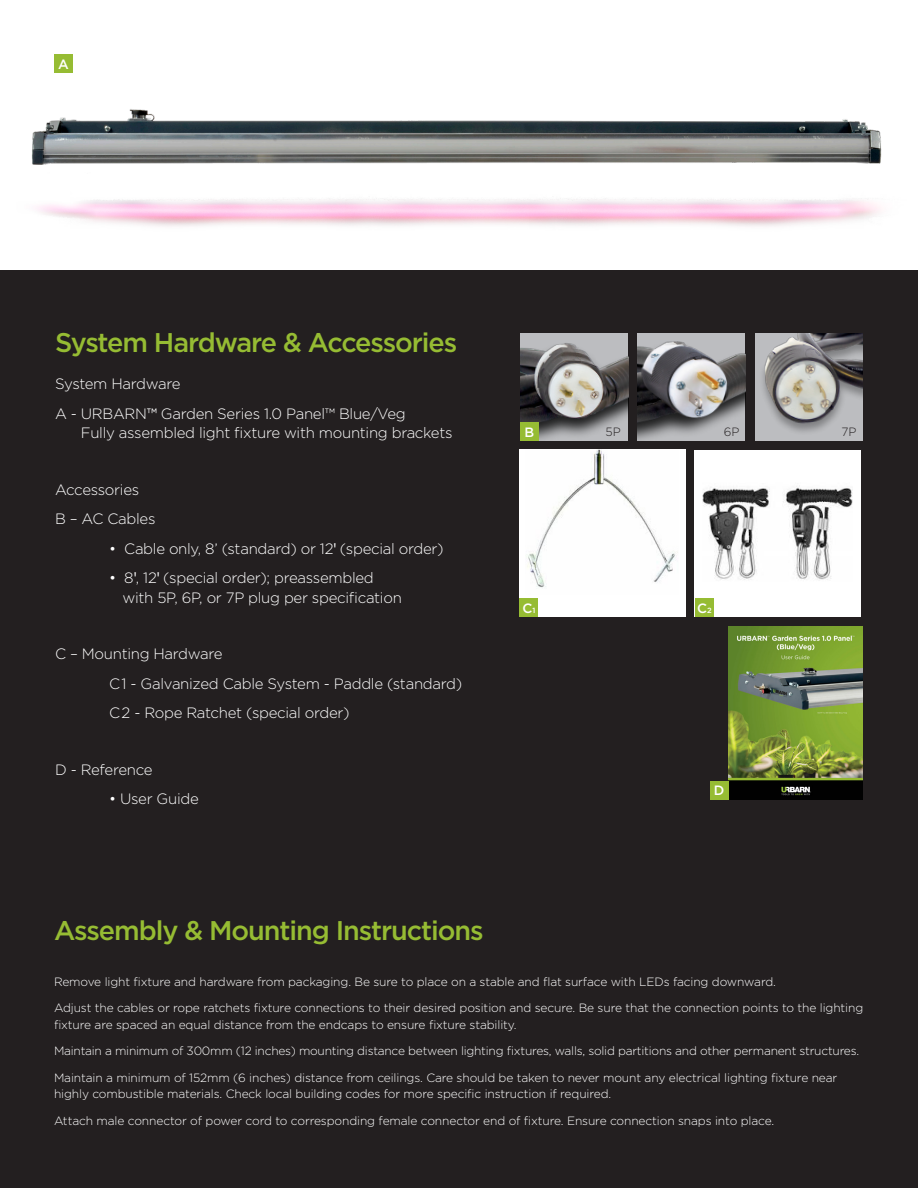
<style>
.page{position:relative;width:918px;height:1188px;background:#fff}
.page>*{position:absolute;margin:0;border:0;box-sizing:border-box;transform-origin:0 0}
.t1{font:500 27px "Gotham";letter-spacing:-.04em;color:#96bc33}
.Main_body_copy{font:300 15px/19.5px "Gotham";letter-spacing:-.02em;color:#fff}
.t2{font:500 13.5px "Gotham";color:#fff}
.Main_body_copy-2{font:300 12px/16.5px "Gotham";letter-spacing:-.01em;color:#fff}
.t3{font:300 12px "Gotham";color:#231f20}
.s1{font-weight:400}
.s2{font-family:"Helvetica";font-weight:400}
.s3{font-size:7.5px}
</style>
<div class="page">
<img style="left:32px;top:109px;width:850px;height:56px">
<div style="left:0;top:270px;width:918px;height:918px;background:#231f20"></div>
<div style="left:54px;top:54px;width:19px;height:19px;background:#96bc33"></div>
<img style="left:755px;top:333px;width:108px;height:108px">
<img style="left:520px;top:333px;width:108px;height:108px">
<img style="left:638px;top:333px;width:108px;height:108px">
<div style="left:519px;top:449px;width:167px;height:168px;background:#fff"></div>
<img style="left:527px;top:449px;width:151px;height:139px">
<div style="left:695px;top:450px;width:166px;height:167px;background:#fff"></div>
<img style="left:703px;top:485px;width:150px;height:95px">
<img style="left:729px;top:627px;width:133px;height:173px">
<div style="left:520px;top:422px;width:19px;height:19px;background:#96bc33"></div>
<div style="left:710px;top:781px;width:19px;height:19px;background:#96bc33"></div>
<div style="left:519px;top:598px;width:19px;height:19px;background:#96bc33"></div>
<div style="left:695px;top:598px;width:19px;height:19px;background:#96bc33"></div>
<p class="t2" style="left:58px;top:55px;width:12px">A</p>
<p class="t1" style="left:55px;top:324px;width:404px">System Hardware &amp; Accessories</p>
<p class="Main_body_copy" style="left:55px;top:374px;width:127px">System Hardware</p>
<p class="Main_body_copy" style="left:81px;top:403px;width:373px;text-indent:-26px">A - URBARN<span class="s1">™</span> Garden Series 1.0 Panel™ Blue/Veg<br>Fully assembled light fixture with mounting brackets</p>
<p class="Main_body_copy" style="left:55px;top:479px;width:86px">Accessories</p>
<p class="Main_body_copy" style="left:55px;top:509px;width:102px">B – AC Cables</p>
<p class="Main_body_copy" style="left:109px;top:538px;width:336px">• Cable only, 8’ (standard) or 12<span class="s2">'</span> (special order)</p>
<p class="Main_body_copy" style="left:123px;top:568px;width:281px;text-indent:-14px">• 8<span class="s2">'</span>, 12<span class="s2">'</span> (special order); preassembled with 5P, 6P, or 7P plug per specification</p>
<p class="Main_body_copy" style="left:55px;top:644px;width:169px">C – Mounting Hardware</p>
<p class="Main_body_copy" style="left:109px;top:673px;width:355px">C1 - Galvanized Cable System - Paddle (standard)</p>
<p class="Main_body_copy" style="left:109px;top:703px;width:242px">C2 - Rope Ratchet (special order)</p>
<p class="Main_body_copy" style="left:55px;top:759px;width:99px">D - Reference</p>
<p class="Main_body_copy" style="left:109px;top:789px;width:91px">• User Guide</p>
<p class="t2" style="left:525px;top:423px;width:11px">B</p>
<p class="t3" style="left:606px;top:425px;width:17px">5P</p>
<p class="t3" style="left:724px;top:425px;width:17px">6P</p>
<p class="t3" style="left:842px;top:425px;width:17px">7P</p>
<p class="t2" style="left:522px;top:599px;width:14px">C<span class="s3">1</span></p>
<p class="t2" style="left:697px;top:599px;width:16px">C<span class="s3">2</span></p>
<p class="t2" style="left:714px;top:782px;width:12px">D</p>
<p class="t1" style="left:54px;top:912px;width:431px">Assembly &amp; Mounting Instructions</p>
<p class="Main_body_copy-2" style="left:54px;top:973px;width:723px">Remove light fixture and hardware from packaging. Be sure to place on a stable and flat surface with LEDs facing downward.</p>
<p class="Main_body_copy-2" style="left:54px;top:1000px;width:811px">Adjust the cables or rope ratchets fixture connections to their desired position and secure. Be sure that the connection points to the lighting fixture are spaced an equal distance from the endcaps to ensure fixture stability.</p>
<p class="Main_body_copy-2" style="left:54px;top:1043px;width:807px">Maintain a minimum of 300mm (12 inches) mounting distance between lighting fixtures, walls, solid partitions and other permanent structures.</p>
<p class="Main_body_copy-2" style="left:54px;top:1069px;width:785px">Maintain a minimum of 152mm (6 inches) distance from ceilings. Care should be taken to never mount any electrical lighting fixture near highly combustible materials. Check local building codes for more specific instruction if required.</p>
<p class="Main_body_copy-2" style="left:54px;top:1112px;width:722px">Attach male connector of power cord to corresponding female connector end of fixture. Ensure connection snaps into place.</p>
</div>
